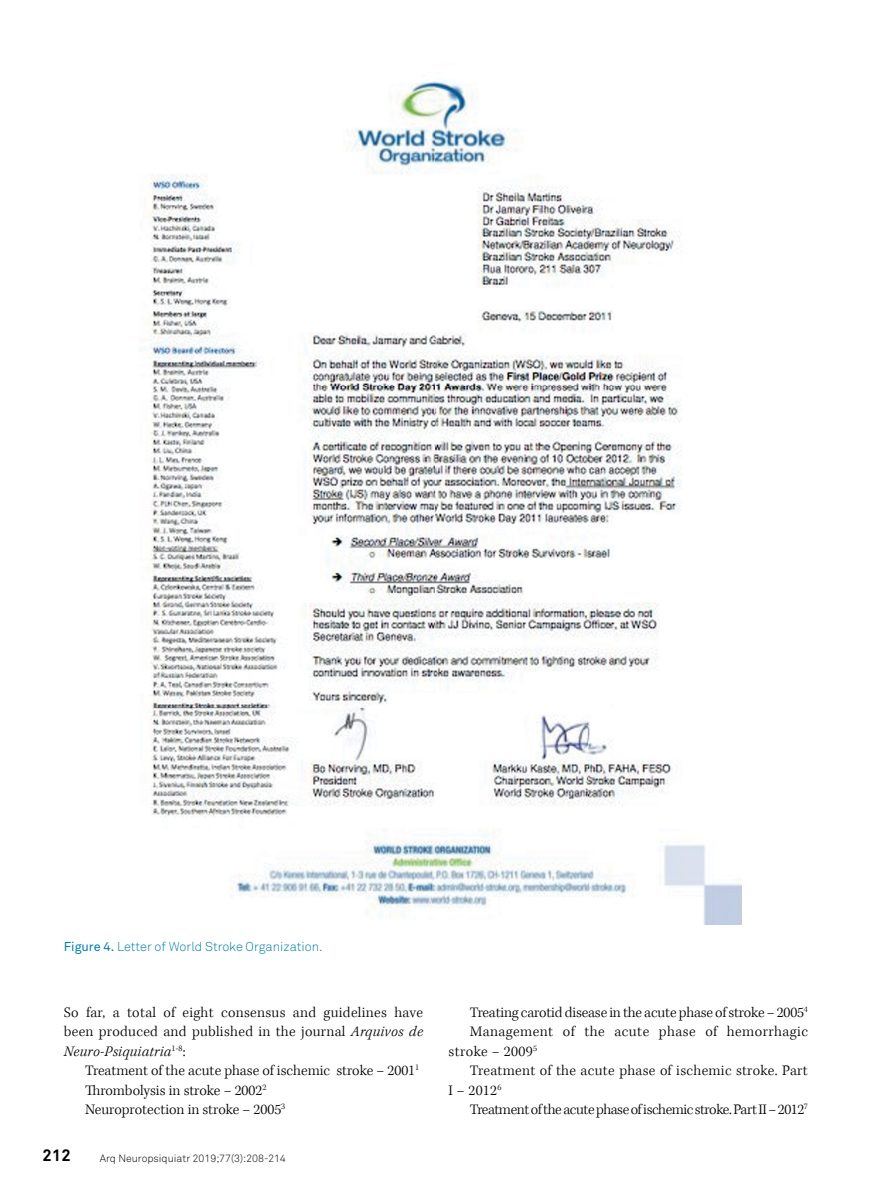
<style>
.page{position:relative;width:893px;height:1191px;background:#fff}
.page>*{position:absolute;margin:0;border:0;box-sizing:border-box;transform-origin:0 0}
.t1{font:700 16.5px "Akkurat Pro";color:#000}
.t2{font:300 15px/19.5px "Kepler Std";color:#000;text-align:justify}
.t3{font:300 15px "Kepler Std";letter-spacing:-.03em;color:#000}
.t4{font:300 15px "Kepler Std";letter-spacing:.02em;color:#000}
.t5{font:300 15px "Kepler Std";letter-spacing:.03em;color:#000}
.t6{font:300 15px "Kepler Std";letter-spacing:.025em;color:#000}
.t7{font:12.75px "Akkurat Light Pro";color:#007dac}
.t8{font:10.5px "Akkurat Light Pro";color:#000}
.s1{font-family:"Akkurat Pro"}
.s2{font-style:italic}
</style>
<div class="page">
<img style="left:140px;top:81px;width:602px;height:843px">
<p class="t7" style="left:64px;top:939px;width:260px"><span class="s1">Figure 4.</span> Letter of World Stroke Organization.</p>
<p class="t2" style="left:64px;top:1003px;width:361px">So far, a total of eight consensus and guidelines have been produced and published in the journal <span class="s2">Arquivos de Neuro-Psiquiatria</span><sup>1-8</sup>:</p>
<p class="t2" style="left:85px;top:1061px;width:336px;text-align:left">Treatment of the acute phase of ischemic stroke – 2001<sup>1<br></sup>Thrombolysis in stroke – 2002<sup>2<br></sup>Neuroprotection in stroke – 2005<sup>3</sup></p>
<p class="t1" style="left:43px;top:1145px;width:30px">212</p>
<p class="t8" style="left:100px;top:1151px;width:188px">Arq Neuropsiquiatr 2019;77(3):208-214</p>
<p class="t2" style="left:470px;top:1003px;width:340px">Treating carotid disease in the acute phase of stroke – 2005<sup>4</sup></p>
<p class="t5" style="left:470px;top:1023px;width:340px">Management of the acute phase of hemorrhagic</p>
<p class="t6" style="left:449px;top:1042px;width:90px">stroke – 2009<sup>5</sup></p>
<p class="t4" style="left:470px;top:1062px;width:340px">Treatment of the acute phase of ischemic stroke. Part</p>
<p class="t2" style="left:449px;top:1081px;width:54px">I – 2012<sup>6</sup></p>
<p class="t3" style="left:470px;top:1101px;width:340px">Treatment of the acute phase of ischemic stroke. Part II – 2012<sup>7</sup></p>
</div>
